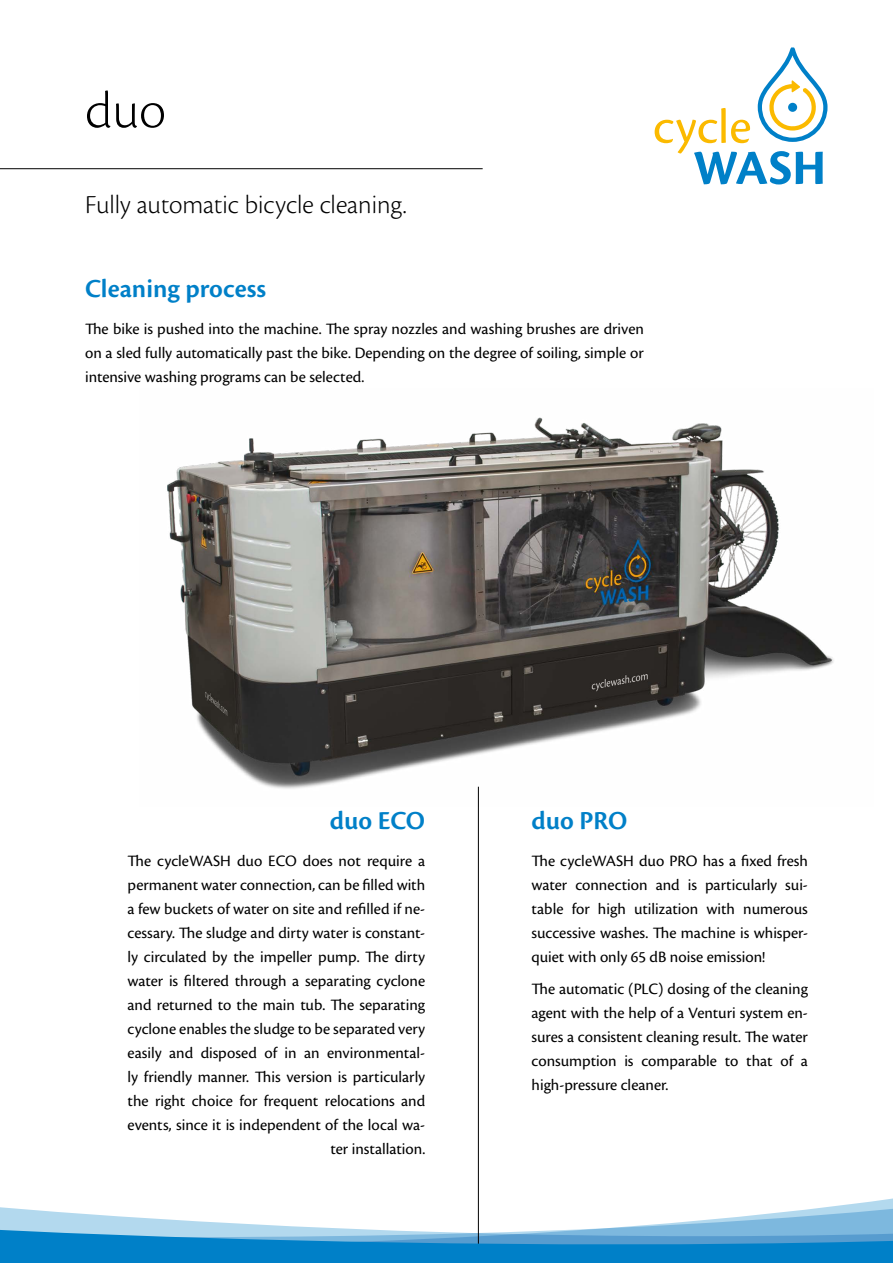
<style>
.page{position:relative;width:893px;height:1263px;background:#fff}
.page>*{position:absolute;margin:0;border:0;box-sizing:border-box;transform-origin:0 0}
.t1{font:300 54px "Cronos Pro";color:#000}
.t2{font:51px "Cronos Pro";letter-spacing:.005em;color:#fbba00}
.t3{font:700 51px "Cronos Pro";color:#0080c8}
.t4{font:300 27px "Cronos Pro";color:#000}
.t5{font:600 27px "Cronos Pro";color:#0080c8}
.t6{font:16.5px/24px "Cronos Pro";color:#000;text-align:justify}
</style>
<div class="page">
<svg style="left:757px;top:49px;width:71px;height:93px"></svg>
<hr style="left:0;top:168px;width:483px;height:1px;background:#000">
<hr style="left:478px;top:787px;width:1px;height:476px;background:#000">
<img style="left:167px;top:417px;width:667px;height:390px">
<svg style="left:0;top:1151px;width:893px;height:112px"></svg>
<h1 class="t1" style="left:85px;top:79px;width:82px">duo</h1>
<h3 class="t4" style="left:85px;top:189px;width:323px">Fully automatic bicycle cleaning.</h3>
<h2 class="t2" style="left:653px;top:97px;width:100px">cycle</h2>
<h2 class="t3" style="left:693px;top:139px;width:135px">WASH</h2>
<h3 class="t5" style="left:85px;top:274px;width:183px">Cleaning process</h3>
<p class="t6" style="left:85px;top:317px;width:560px">The bike is pushed into the machine. The spray nozzles and washing brushes are driven on a sled fully automatically past the bike. Depending on the degree of soiling, simple or intensive washing programs can be selected.</p>
<h3 class="t5" style="left:330px;top:805px;width:97px">duo ECO</h3>
<p class="t6" style="left:128px;top:849px;width:299px;text-align:right">The cycleWASH duo ECO does not require a permanent water connection, can be filled with a few buckets of water on site and refilled if ne&shy;cessary. The sludge and dirty water is constant&shy;ly circulated by the impeller pump. The dirty water is filtered through a separating cyclone and returned to the main tub. The separating cyclone enables the sludge to be separated very easily and disposed of in an environmental&shy;ly friendly manner. This version is particularly the right choice for frequent relocations and events, since it is independent of the local wa&shy;ter installation.</p>
<h3 class="t5" style="left:531px;top:805px;width:97px">duo PRO</h3>
<p class="t6" style="left:531px;top:849px;width:278px">The cycleWASH duo PRO has a fixed fresh water connection and is particularly sui&shy;table for high utilization with numerous successive washes. The machine is whisper&shy;quiet with only 65 dB noise emission!</p>
<p class="t6" style="left:531px;top:977px;width:278px">The automatic (PLC) dosing of the cleaning agent with the help of a Venturi system en&shy;sures a consistent cleaning result. The water consumption is comparable to that of a high-pressure cleaner.</p>
</div>
